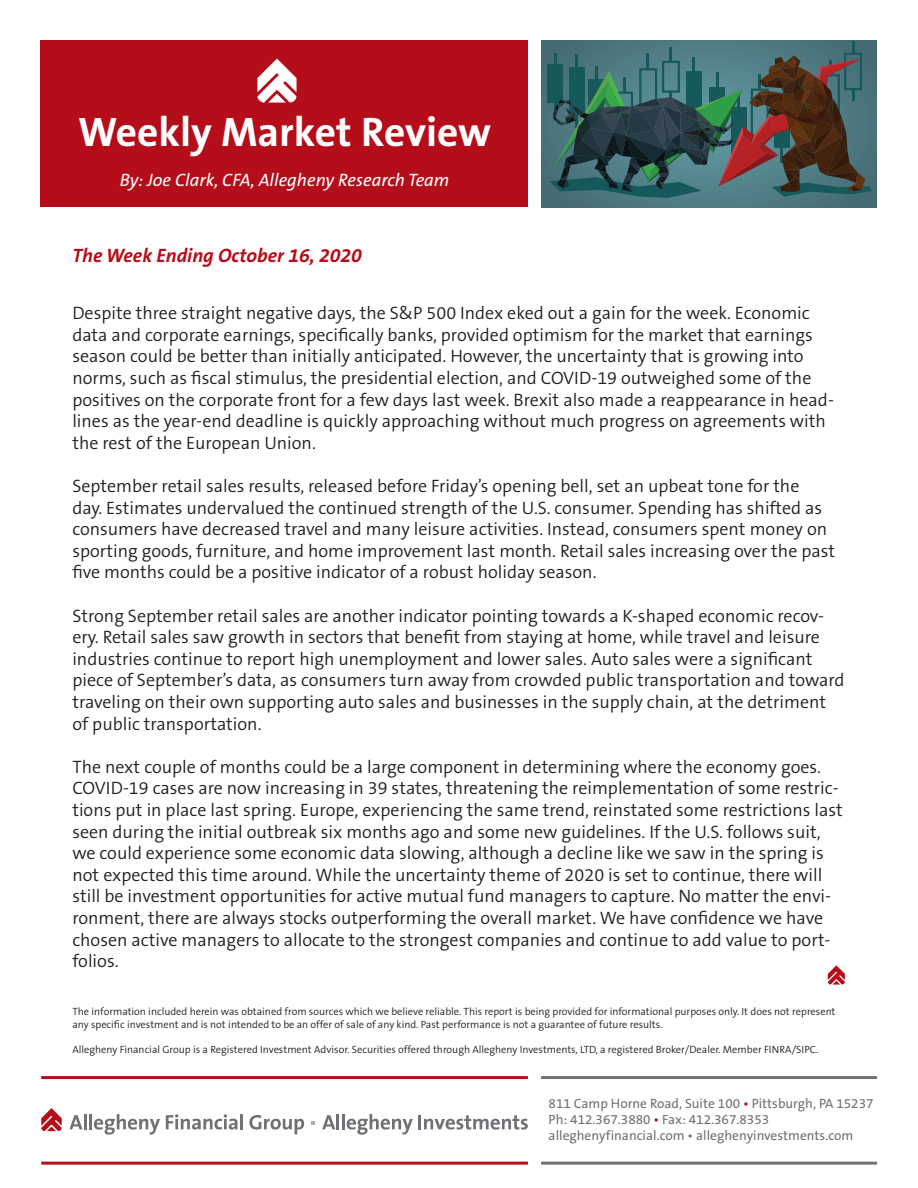
<style>
.page{position:relative;width:918px;height:1188px;background:#fff}
.page>*{position:absolute;margin:0;border:0;box-sizing:border-box;transform-origin:0 0}
.t1{font:700 41.4px "The Sans B7";color:#fff}
.t2{font:italic 700 19.5px "The Sans B7";color:#b50e1a}
.t3{font:300 18px/21.6px "The Sans B4";color:#231f20}
.t4{font:italic 18px "The Sans B5 Plain";color:#fff}
.t5{font:13.5px "The Sans B5 Plain";color:#717074}
.t6{font:300 10.5px/12.6px "The Sans B4";color:#231f20}
.s1{color:#b50e1a}
</style>
<div class="page">
<div style="left:541px;top:41px;width:336px;height:166px;background:linear-gradient(to right,#4c757d,#4b757d)"></div>
<div style="left:547px;top:64px;width:16px;height:39px;background:#16595a"></div>
<svg style="left:549px;top:42px;width:323px;height:156px;background:#425c5b"></svg>
<div style="left:40px;top:40px;width:488px;height:167px;background:#b50e1a"></div>
<svg style="left:257px;top:59px;width:40px;height:44px"></svg>
<hr style="left:41px;top:1076px;width:487px;height:3px;background:#b50e1a">
<hr style="left:41px;top:1162px;width:487px;height:3px;background:#b50e1a">
<hr style="left:541px;top:1076px;width:336px;height:3px;background:#717074">
<hr style="left:541px;top:1162px;width:336px;height:3px;background:#717074">
<svg style="left:828px;top:965px;width:17px;height:20px"></svg>
<svg style="left:69px;top:1115px;width:14px;height:14px"></svg>
<hr style="left:84px;top:1114px;width:3px;height:15px;background:#717074">
<hr style="left:89px;top:1114px;width:3px;height:15px;background:#717074">
<svg style="left:94px;top:1114px;width:66px;height:21px"></svg>
<svg style="left:166px;top:1114px;width:72px;height:16px"></svg>
<hr style="left:240px;top:1114px;width:3px;height:15px;background:#717074">
<svg style="left:249px;top:1115px;width:55px;height:19px"></svg>
<svg style="left:322px;top:1114px;width:17px;height:15px"></svg>
<hr style="left:342px;top:1114px;width:3px;height:15px;background:#717074">
<svg style="left:347px;top:1114px;width:66px;height:21px"></svg>
<svg style="left:419px;top:1115px;width:109px;height:15px"></svg>
<svg style="left:41px;top:1108px;width:21px;height:23px"></svg>
<svg style="left:312px;top:1121px;width:3px;height:4px"></svg>
<p class="t1" style="left:78px;top:110px;width:415px">Weekly Market Review</p>
<p class="t4" style="left:120px;top:170px;width:331px">By: Joe Clark, CFA, Allegheny Research Team</p>
<p class="t2" style="left:72px;top:245px;width:291px">The Week Ending October 16, 2020</p>
<p class="t3" style="left:72px;top:303px;width:763px">Despite three straight negative days, the S&amp;P 500 Index eked out a gain for the week. Economic data and corporate earnings, specifically banks, provided optimism for the market that earnings season could be better than initially anticipated. However, the uncertainty that is growing into norms, such as fiscal stimulus, the presidential election, and COVID-19 outweighed some of the positives on the corporate front for a few days last week. Brexit also made a reappearance in head&shy;lines as the year-end deadline is quickly approaching without much progress on agreements with the rest of the European Union.</p>
<p class="t3" style="left:72px;top:476px;width:764px">September retail sales results, released before Friday’s opening bell, set an upbeat tone for the<br>day. Estimates undervalued the continued strength of the U.S. consumer. Spending has shifted as consumers have decreased travel and many leisure activities. Instead, consumers spent money on sporting goods, furniture, and home improvement last month. Retail sales increasing over the past five months could be a positive indicator of a robust holiday season.</p>
<p class="t3" style="left:72px;top:605px;width:774px">Strong September retail sales are another indicator pointing towards a K-shaped economic recov&shy;ery. Retail sales saw growth in sectors that benefit from staying at home, while travel and leisure industries continue to report high unemployment and lower sales. Auto sales were a significant piece of September’s data, as consumers turn away from crowded public transportation and toward traveling on their own supporting auto sales and businesses in the supply chain, at the detriment of public transportation.</p>
<p class="t3" style="left:72px;top:756px;width:772px">The next couple of months could be a large component in determining where the economy goes.<br>COVID-19 cases are now increasing in 39 states, threatening the reimplementation of some restric&shy;tions put in place last spring. Europe, experiencing the same trend, reinstated some restrictions last seen during the initial outbreak six months ago and some new guidelines. If the U.S. follows suit, we could experience some economic data slowing, although a decline like we saw in the spring is not expected this time around. While the uncertainty theme of 2020 is set to continue, there will still be investment opportunities for active mutual fund managers to capture. No matter the envi&shy;ronment, there are always stocks outperforming the overall market. We have confidence we have chosen active managers to allocate to the strongest companies and continue to add value to port&shy;folios.</p>
<p class="t6" style="left:72px;top:1006px;width:765px">The information included herein was obtained from sources which we believe reliable. This report is being provided for informational purposes only. It does not represent any specific investment and is not intended to be an offer of sale of any kind. Past performance is not a guarantee of future results.</p>
<p class="t6" style="left:72px;top:1044px;width:748px">Allegheny Financial Group is a Registered Investment Advisor. Securities offered through Allegheny Investments, LTD, a registered Broker/Dealer. Member FINRA/SIPC.</p>
<p class="t5" style="left:549px;top:1096px;width:326px">811 Camp Horne Road, Suite 100 <span class="s1">•</span> Pittsburgh, PA 15237</p>
<p class="t5" style="left:549px;top:1112px;width:222px">Ph: 412.367.3880 <span class="s1">•</span> Fax: 412.367.8353</p>
<p class="t5" style="left:549px;top:1129px;width:306px">alleghenyfinancial.com • alleghenyinvestments.com</p>
</div>
